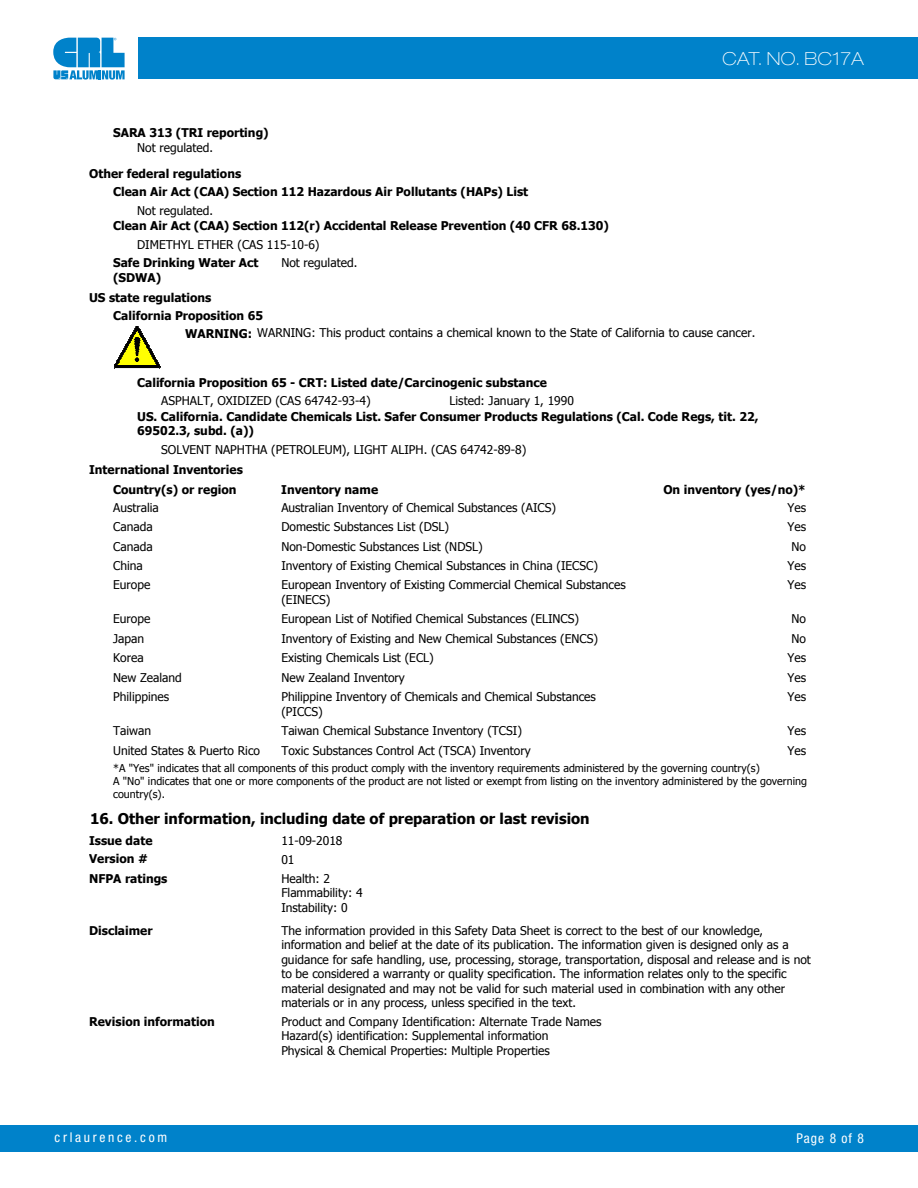
<style>
.page{position:relative;width:918px;height:1188px;background:#fff}
.page>*{position:absolute;margin:0;border:0;box-sizing:border-box;transform-origin:0 0}
.t1{font:100 expanded 18px "Helvetica Neue";letter-spacing:.02em;color:#fff}
.t2{font:700 14.85px "Tahoma";color:#000}
.t3{font:condensed 13.5px "Helvetica Neue";letter-spacing:.2em;color:#fff}
.t4{font:12px/14.5px "Tahoma";color:#000}
.t5{font:700 12px/18.5px "Tahoma";color:#000}
.t6{font:10.8px/13px "Tahoma";color:#000}
.s1{font-weight:700}
</style>
<div class="page">
<div style="left:0;top:1125px;width:918px;height:27px;background:#0082ca"></div>
<div style="left:139px;top:38px;width:779px;height:41px;background:#0082ca"></div>
<svg style="left:53px;top:38px;width:72px;height:42px"></svg>
<svg style="left:123px;top:326px;width:29px;height:25px"></svg>
<img style="left:114px;top:351px;width:46px;height:18px">
<img style="left:116px;top:368px;width:42px;height:1px">
<h1 class="t1" style="left:723px;top:48px;width:143px">CAT. NO. BC17A</h1>
<p class="t5" style="left:113px;top:123px;width:157px">SARA 313 (TRI reporting)</p>
<p class="t4" style="left:137px;top:140px;width:77px">Not regulated.</p>
<p class="t5" style="left:113px;top:163px;width:417px;text-indent:-24px">Other federal regulations<br>Clean Air Act (CAA) Section 112 Hazardous Air Pollutants (HAPs) List</p>
<p class="t4" style="left:137px;top:202px;width:77px">Not regulated.</p>
<p class="t5" style="left:113px;top:216px;width:497px">Clean Air Act (CAA) Section 112(r) Accidental Release Prevention (40 CFR 68.130)</p>
<p class="t4" style="left:137px;top:236px;width:184px">DIMETHYL ETHER (CAS 115-10-6)</p>
<p class="t5" style="left:113px;top:253px;width:147px">Safe Drinking Water Act</p>
<p class="t4" style="left:281px;top:255px;width:77px">Not regulated.</p>
<p class="t5" style="left:89px;top:267px;width:124px;line-height:20px;text-indent:24px">(SDWA)<br>US state regulations</p>
<p class="t4" style="left:185px;top:307px;width:572px;line-height:17.2px;text-indent:-72px"><span class="s1">California Proposition 65<br>WARNING:</span> WARNING: This product contains a chemical known to the State of California to cause cancer.</p>
<p class="t5" style="left:137px;top:373px;width:411px">California Proposition 65 - CRT: Listed date/Carcinogenic substance</p>
<p class="t4" style="left:161px;top:393px;width:211px">ASPHALT, OXIDIZED (CAS 64742-93-4)</p>
<p class="t4" style="left:450px;top:393px;width:126px">Listed: January 1, 1990</p>
<p class="t5" style="left:137px;top:408px;width:623px;line-height:14.5px">US. California. Candidate Chemicals List. Safer Consumer Products Regulations (Cal. Code Regs, tit. 22,<br>69502.3, subd. (a))</p>
<p class="t4" style="left:161px;top:442px;width:367px">SOLVENT NAPHTHA (PETROLEUM), LIGHT ALIPH. (CAS 64742-89-8)</p>
<p class="t5" style="left:113px;top:459px;width:131px;line-height:20.1px;text-indent:-24px">International Inventories<br>Country(s) or region</p>
<p class="t5" style="left:281px;top:480px;width:98px">Inventory name</p>
<p class="t5" style="left:663px;top:480px;width:144px">On inventory (yes/no)*</p>
<p class="t4" style="left:113px;top:499px;width:47px">Australia</p>
<p class="t4" style="left:281px;top:499px;width:276px">Australian Inventory of Chemical Substances (AICS)</p>
<p class="t4" style="left:788px;top:499px;width:20px">Yes</p>
<p class="t4" style="left:113px;top:519px;width:41px">Canada</p>
<p class="t4" style="left:281px;top:519px;width:169px">Domestic Substances List (DSL)</p>
<p class="t4" style="left:788px;top:519px;width:20px">Yes</p>
<p class="t4" style="left:113px;top:538px;width:41px">Canada</p>
<p class="t4" style="left:281px;top:538px;width:203px">Non-Domestic Substances List (NDSL)</p>
<p class="t4" style="left:791px;top:538px;width:16px">No</p>
<p class="t4" style="left:113px;top:558px;width:31px">China</p>
<p class="t4" style="left:281px;top:558px;width:318px">Inventory of Existing Chemical Substances in China (IECSC)</p>
<p class="t4" style="left:788px;top:558px;width:20px">Yes</p>
<p class="t4" style="left:113px;top:577px;width:39px">Europe</p>
<p class="t4" style="left:281px;top:577px;width:346px">European Inventory of Existing Commercial Chemical Substances</p>
<p class="t4" style="left:788px;top:577px;width:20px">Yes</p>
<p class="t4" style="left:281px;top:592px;width:51px">(EINECS)</p>
<p class="t4" style="left:113px;top:611px;width:39px">Europe</p>
<p class="t4" style="left:281px;top:611px;width:299px">European List of Notified Chemical Substances (ELINCS)</p>
<p class="t4" style="left:791px;top:611px;width:16px">No</p>
<p class="t4" style="left:113px;top:631px;width:32px">Japan</p>
<p class="t4" style="left:281px;top:631px;width:318px">Inventory of Existing and New Chemical Substances (ENCS)</p>
<p class="t4" style="left:791px;top:631px;width:16px">No</p>
<p class="t4" style="left:113px;top:650px;width:32px">Korea</p>
<p class="t4" style="left:281px;top:650px;width:154px">Existing Chemicals List (ECL)</p>
<p class="t4" style="left:788px;top:650px;width:20px">Yes</p>
<p class="t4" style="left:113px;top:670px;width:70px">New Zealand</p>
<p class="t4" style="left:281px;top:670px;width:125px">New Zealand Inventory</p>
<p class="t4" style="left:788px;top:670px;width:20px">Yes</p>
<p class="t4" style="left:113px;top:689px;width:57px">Philippines</p>
<p class="t4" style="left:281px;top:689px;width:316px">Philippine Inventory of Chemicals and Chemical Substances</p>
<p class="t4" style="left:788px;top:689px;width:20px">Yes</p>
<p class="t4" style="left:281px;top:704px;width:43px">(PICCS)</p>
<p class="t4" style="left:113px;top:723px;width:39px">Taiwan</p>
<p class="t4" style="left:281px;top:723px;width:242px">Taiwan Chemical Substance Inventory (TCSI)</p>
<p class="t4" style="left:788px;top:723px;width:20px">Yes</p>
<p class="t4" style="left:113px;top:743px;width:148px">United States &amp; Puerto Rico</p>
<p class="t4" style="left:281px;top:743px;width:251px">Toxic Substances Control Act (TSCA) Inventory</p>
<p class="t4" style="left:788px;top:743px;width:20px">Yes</p>
<p class="t6" style="left:113px;top:761px;width:696px">*A "Yes" indicates that all components of this product comply with the inventory requirements administered by the governing country(s)<br>A "No" indicates that one or more components of the product are not listed or exempt from listing on the inventory administered by the governing country(s).</p>
<p class="t2" style="left:90px;top:808px;width:501px">16. Other information, including date of preparation or last revision</p>
<p class="t5" style="left:89px;top:830px;width:65px">Issue date</p>
<p class="t4" style="left:281px;top:833px;width:63px">11-09-2018</p>
<p class="t5" style="left:89px;top:849px;width:60px">Version #</p>
<p class="t4" style="left:281px;top:850px;width:50px;line-height:18.6px">01<br>Health: 2</p>
<p class="t4" style="left:281px;top:885px;width:83px">Flammability: 4<br>Instability: 0</p>
<p class="t5" style="left:89px;top:869px;width:80px">NFPA ratings</p>
<p class="t5" style="left:89px;top:921px;width:65px">Disclaimer</p>
<p class="t5" style="left:89px;top:1012px;width:127px">Revision information</p>
<p class="t4" style="left:281px;top:923px;width:531px">The information provided in this Safety Data Sheet is correct to the best of our knowledge, information and belief at the date of its publication. The information given is designed only as a guidance for safe handling, use, processing, storage, transportation, disposal and release and is not to be considered a warranty or quality specification. The information relates only to the specific material designated and may not be valid for such material used in combination with any other materials or in any process, unless specified in the text.</p>
<p class="t4" style="left:281px;top:1014px;width:322px">Product and Company Identification: Alternate Trade Names<br>Hazard(s) identification: Supplemental information<br>Physical &amp; Chemical Properties: Multiple Properties</p>
<p class="t3" style="left:55px;top:1129px;width:114px">crlaurence.com</p>
<p class="t3" style="left:796px;top:1131px;width:69px">Page 8 of 8</p>
</div>
